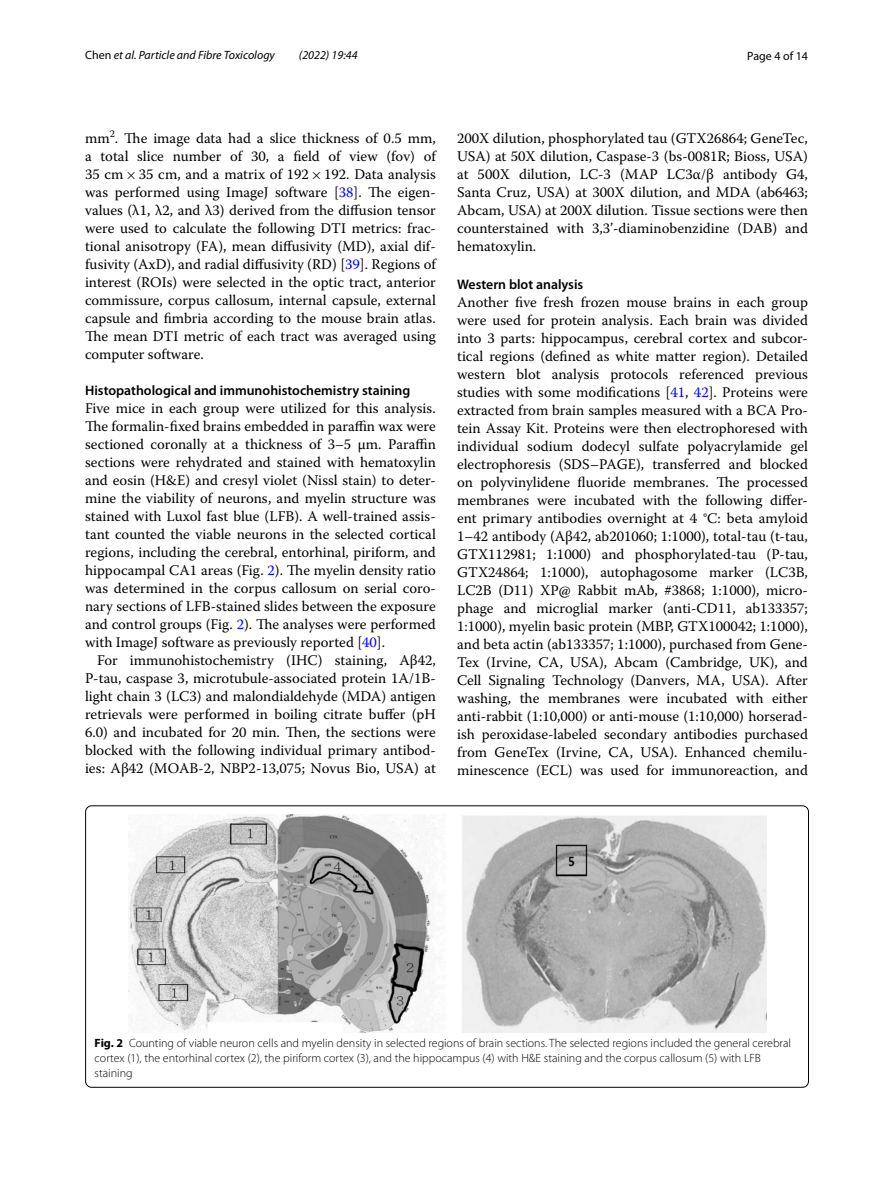
<style>
.page{position:relative;width:893px;height:1187px;background:#fff}
.page>*{position:absolute;margin:0;border:0;box-sizing:border-box;transform-origin:0 0}
.t1{font:14.7px/18px "Warnock Pro";color:#000;text-align:justify}
.t2{font:600 13.8px "Myriad Pro";color:#000}
.t3{font:300 12px/15px "Myriad Pro";color:#000}
.t4{font:italic 12px "Myriad Pro";color:#000}
.t5{font:12px "Myriad Pro";color:#000}
.s1{font-style:normal}
.s2{font-family:"MTSY"}
.s3{color:#00f}
.s4{font-weight:700}
</style>
<div class="page">
<img style="left:128px;top:814px;width:638px;height:217px">
<p class="t4" style="left:85px;top:48px;width:191px"><span class="s1">Chen</span> et al. Particle and Fibre Toxicology</p>
<p class="t4" style="left:299px;top:48px;width:60px">(2022) 19:44</p>
<p class="t5" style="left:747px;top:48px;width:62px">Page 4 of 14</p>
<p class="t1" style="left:85px;top:128px;width:352px">mm<sup>2</sup>. The image data had a slice thickness of 0.5 mm, a total slice number of 30, a field of view (fov) of 35 cm<span class="s2">×</span>35 cm, and a matrix of 192<span class="s2">×</span>192. Data analysis was performed using ImageJ software [<span class="s3">38</span>]. The eigen&shy;values (λ1, λ2, and λ3) derived from the diffusion tensor were used to calculate the following DTI metrics: frac&shy;tional anisotropy (FA), mean diffusivity (MD), axial dif&shy;fusivity (AxD), and radial diffusivity (RD) [<span class="s3">39</span>]. Regions of interest (ROIs) were selected in the optic tract, anterior commissure, corpus callosum, internal capsule, external capsule and fimbria according to the mouse brain atlas.<br>The mean DTI metric of each tract was averaged using computer software.</p>
<p class="t2" style="left:85px;top:381px;width:327px">Histopathological and immunohistochemistry staining</p>
<p class="t1" style="left:85px;top:398px;width:352px">Five mice in each group were utilized for this analysis.<br>The formalin-fixed brains embedded in paraffin wax were sectioned coronally at a thickness of 3–5 μm. Paraffin sections were rehydrated and stained with hematoxylin and eosin (H&amp;E) and cresyl violet (Nissl stain) to deter&shy;mine the viability of neurons, and myelin structure was stained with Luxol fast blue (LFB). A well-trained assis&shy;tant counted the viable neurons in the selected cortical regions, including the cerebral, entorhinal, piriform, and hippocampal CA1 areas (Fig. <span class="s3">2</span>). The myelin density ratio was determined in the corpus callosum on serial coro&shy;nary sections of LFB-stained slides between the exposure and control groups (Fig. <span class="s3">2</span>). The analyses were performed with ImageJ software as previously reported [<span class="s3">40</span>].</p>
<p class="t1" style="left:85px;top:650px;width:352px;text-indent:12px">For immunohistochemistry (IHC) staining, Aβ42, P-tau, caspase 3, microtubule-associated protein 1A/1B&shy;light chain 3 (LC3) and malondialdehyde (MDA) antigen retrievals were performed in boiling citrate buffer (pH 6.0) and incubated for 20 min. Then, the sections were blocked with the following individual primary antibod&shy;ies: Aβ42 (MOAB-2, NBP2-13,075; Novus Bio, USA) at</p>
<p class="t1" style="left:457px;top:128px;width:352px">200X dilution, phosphorylated tau (GTX26864; GeneTec, USA) at 50X dilution, Caspase-3 (bs-0081R; Bioss, USA) at 500X dilution, LC-3 (MAP LC3α/β antibody G4, Santa Cruz, USA) at 300X dilution, and MDA (ab6463; Abcam, USA) at 200X dilution. Tissue sections were then counterstained with 3,3’-diaminobenzidine (DAB) and hematoxylin.</p>
<p class="t2" style="left:457px;top:275px;width:128px">Western blot analysis</p>
<p class="t1" style="left:457px;top:293px;width:352px">Another five fresh frozen mouse brains in each group were used for protein analysis. Each brain was divided into 3 parts: hippocampus, cerebral cortex and subcor&shy;tical regions (defined as white matter region). Detailed western blot analysis protocols referenced previous studies with some modifications [<span class="s3">41</span>, <span class="s3">42</span>]. Proteins were extracted from brain samples measured with a BCA Pro&shy;tein Assay Kit. Proteins were then electrophoresed with individual sodium dodecyl sulfate polyacrylamide gel electrophoresis (SDS–PAGE), transferred and blocked on polyvinylidene fluoride membranes. The processed membranes were incubated with the following differ&shy;ent primary antibodies overnight at 4 °C: beta amyloid 1–42 antibody (Aβ42, ab201060; 1:1000), total-tau (t-tau, GTX112981; 1:1000) and phosphorylated-tau (P-tau, GTX24864; 1:1000), autophagosome marker (LC3B, LC2B (D11) XP@ Rabbit mAb, #3868; 1:1000), micro&shy;phage and microglial marker (anti-CD11, ab133357; 1:1000), myelin basic protein (MBP, GTX100042; 1:1000), and beta actin (ab133357; 1:1000), purchased from Gene-Tex (Irvine, CA, USA), Abcam (Cambridge, UK), and Cell Signaling Technology (Danvers, MA, USA). After washing, the membranes were incubated with either anti-rabbit (1:10,000) or anti-mouse (1:10,000) horserad&shy;ish peroxidase-labeled secondary antibodies purchased from GeneTex (Irvine, CA, USA). Enhanced chemilu&shy;minescence (ECL) was used for immunoreaction, and</p>
<p class="t3" style="left:95px;top:1035px;width:698px"><span class="s4">Fig. 2</span> Counting of viable neuron cells and myelin density in selected regions of brain sections. The selected regions included the general cerebral cortex (1), the entorhinal cortex (2), the piriform cortex (3), and the hippocampus (4) with H&amp;E staining and the corpus callosum (5) with LFB staining</p>
</div>
